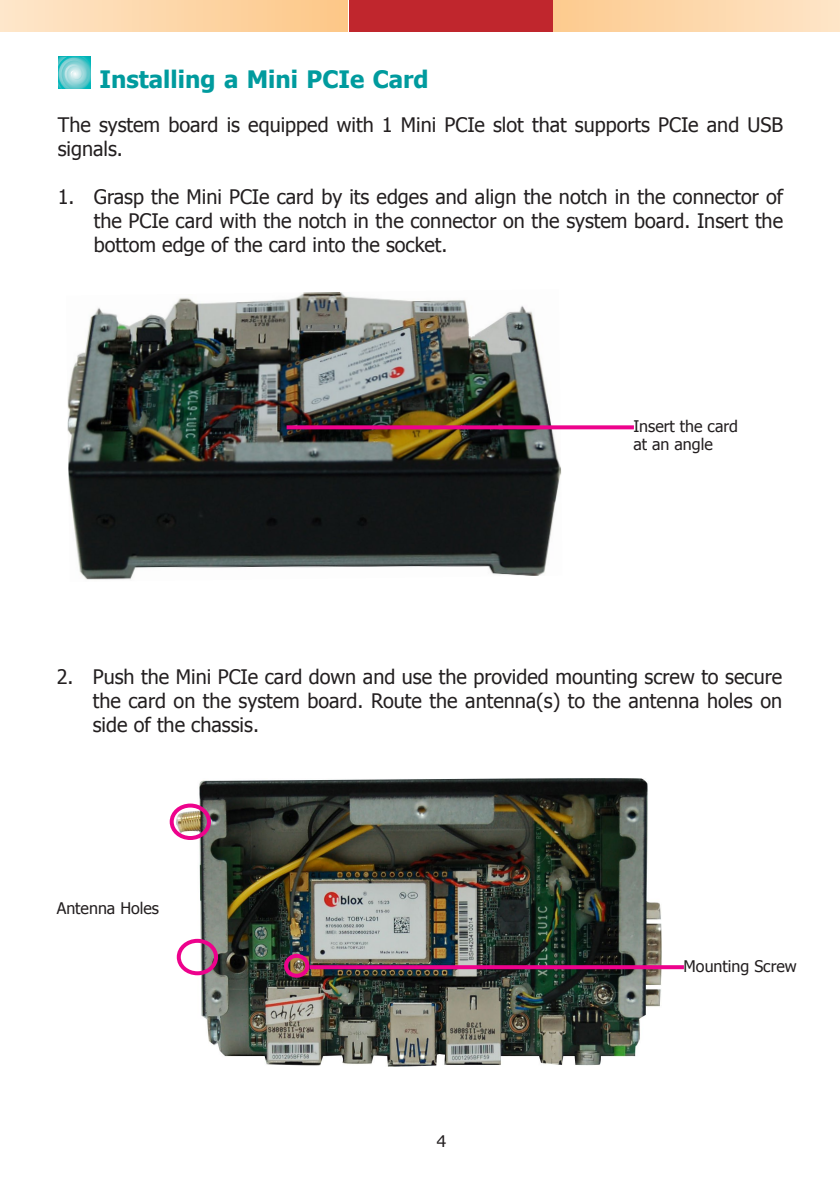
<style>
.page{position:relative;width:840px;height:1191px;background:#fff}
.page>*{position:absolute;margin:0;border:0;box-sizing:border-box;transform-origin:0 0}
.Subheading_1{font:700 24px "Tahoma";color:#009b9e}
.t1{font:20px/24px "Tahoma";color:#231f20;text-align:justify}
.t2{font:16px "Tahoma";color:#231f20}
.t3{font:16px "Verdana";color:#231f20}
</style>
<div class="page">
<div style="left:347px;top:0;width:206px;height:32px;background:#c0262d"></div>
<div style="left:553px;top:0;width:286px;height:32px;background:linear-gradient(to right,#fdca8e,#fee5c8)"></div>
<div style="left:0;top:0;width:347px;height:32px;background:linear-gradient(to right,#fee6cb,#fdc787)"></div>
<svg style="left:58px;top:57px;width:32px;height:32px"></svg>
<img style="left:176px;top:779px;width:485px;height:287px">
<div style="left:284px;top:953px;width:25px;height:24px;border:4px solid #ed028c;border-radius:50%"></div>
<svg style="left:309px;top:965px;width:374px;height:4px"></svg>
<div style="left:170px;top:803px;width:41px;height:37px;border:4px solid #ed028c;border-radius:50%"></div>
<div style="left:177px;top:938px;width:41px;height:37px;border:4px solid #ed028c;border-radius:50%"></div>
<img style="left:67px;top:292px;width:495px;height:288px">
<svg style="left:286px;top:425px;width:347px;height:4px"></svg>
<p class="Subheading_1" style="left:99px;top:62px;width:330px">Installing a Mini PCIe Card</p>
<p class="t1" style="left:58px;top:112px;width:726px">The system board is equipped with 1 Mini PCIe slot that supports PCIe and USB signals.</p>
<p class="t1" style="left:94px;top:184px;width:690px;text-indent:-36px">1. Grasp the Mini PCIe card by its edges and align the notch in the connector of the PCIe card with the notch in the connector on the system board. Insert the bottom edge of the card into the socket.</p>
<p class="t2" style="left:633px;top:415px;width:106px">Insert the card</p>
<p class="t2" style="left:633px;top:433px;width:81px">at an angle</p>
<p class="t1" style="left:93px;top:664px;width:690px;text-indent:-36px">2. Push the Mini PCIe card down and use the provided mounting screw to secure the card on the system board. Route the antenna(s) to the antenna holes on side of the chassis.</p>
<p class="t2" style="left:57px;top:897px;width:104px">Antenna Holes</p>
<p class="t3" style="left:436px;top:1129px;width:12px">4</p>
<p class="t2" style="left:683px;top:955px;width:114px">Mounting Screw</p>
</div>
